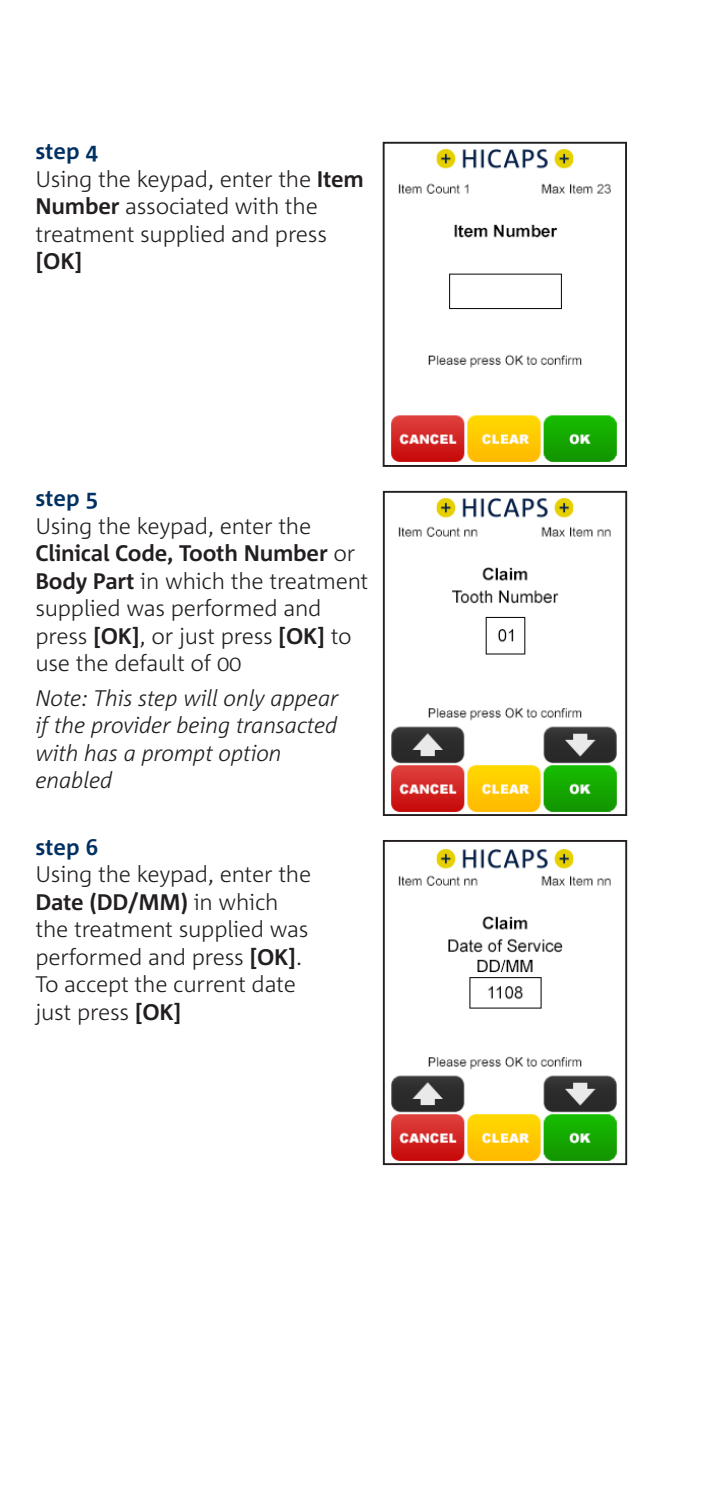
<style>
.page{position:relative;width:709px;height:1489px;background:#fff}
.page>*{position:absolute;margin:0;border:0;box-sizing:border-box;transform-origin:0 0}
.t1{font:300 22.5px/27.5px "Corpid C1";letter-spacing:-.01em;color:#231f20}
.t2{font:italic 300 22.5px/27.5px "Corpid C1";letter-spacing:-.01em;color:#231f20}
.t3{font:700 22.5px "Corpid C1";color:#003163}
.t4{font:700 22.5px "Corpid C1";color:#231f20}
.s1{font-weight:700;color:#003163}
.s2{font-weight:700}
</style>
<div class="page">
<img style="left:391px;top:498px;width:226px;height:314px">
<div style="left:383px;top:491px;width:244px;height:325px;border:2px solid #231f20"></div>
<img style="left:391px;top:849px;width:226px;height:312px">
<div style="left:383px;top:840px;width:244px;height:324px;border:2px solid #231f20"></div>
<img style="left:391px;top:149px;width:226px;height:313px">
<div style="left:383px;top:142px;width:244px;height:325px;border:2px solid #231f20"></div>
<p class="t1" style="left:35px;top:137px;width:330px"><span class="s1">step 4<br></span>Using the keypad, enter the <span class="s2">Item<br>Number</span> associated with the treatment supplied and press</p>
<p class="t4" style="left:35px;top:247px;width:48px">[OK]</p>
<p class="t3" style="left:35px;top:484px;width:64px">step 5</p>
<p class="t1" style="left:35px;top:511px;width:334px">Using the keypad, enter the<br><span class="s2">Clinical Code, Tooth Number</span> or<br><span class="s2">Body Part</span> in which the treatment supplied was performed and press <span class="s2">[OK]</span>, or just press <span class="s2">[OK]</span> to use the default of 00</p>
<p class="t2" style="left:35px;top:683px;width:304px">Note: This step will only appear if the provider being transacted with has a prompt option enabled</p>
<p class="t3" style="left:35px;top:832px;width:64px">step 6</p>
<p class="t1" style="left:35px;top:860px;width:277px">Using the keypad, enter the<br><span class="s2">Date (DD/MM)</span> in which the treatment supplied was performed and press <span class="s2">[OK]</span>.<br>To accept the current date just press <span class="s2">[OK]</span></p>
</div>
